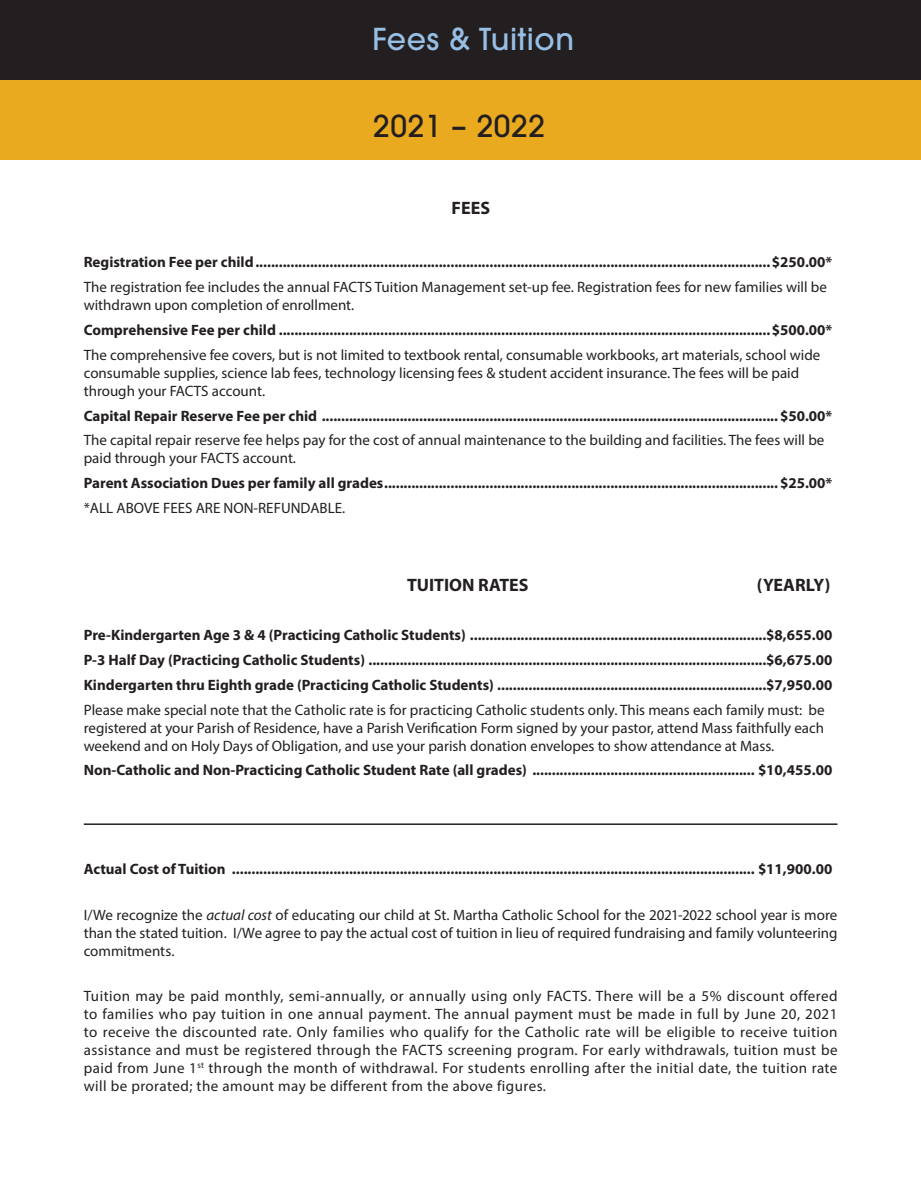
<style>
.page{position:relative;width:921px;height:1189px;background:#fff}
.page>*{position:absolute;margin:0;border:0;box-sizing:border-box;transform-origin:0 0}
.t1{font:500 30px "ITC Avant Garde Pro";letter-spacing:.02em;color:#97bfe5}
.t2{font:500 30px "ITC Avant Garde Pro";letter-spacing:.02em;color:#231f20}
.t3{font:700 18px "Myriad Pro";color:#231f20}
.t4{font:15px/18px "Myriad Pro";color:#231f20}
.t5{font:700 15px/24.8px "Myriad Pro";color:#231f20;text-align:justify}
.s1{font-style:italic}
</style>
<div class="page">
<div style="left:0;top:0;width:921px;height:81px;background:#231f20"></div>
<div style="left:0;top:81px;width:921px;height:79px;background:#eaaa20"></div>
<hr style="left:84px;top:823px;width:753px;height:1px;background:#231f20">
<h1 class="t1" style="left:372px;top:20px;width:203px">Fees &amp; Tuition</h1>
<h1 class="t2" style="left:373px;top:107px;width:173px">2021 – 2022</h1>
<p class="t3" style="left:452px;top:196px;width:40px">FEES</p>
<p class="t5" style="left:84px;top:249px;width:750px">Registration Fee per child....................................................................................................................................$250.00*</p>
<p class="t4" style="left:84px;top:278px;width:744px">The registration fee includes the annual FACTS Tuition Management set-up fee. Registration fees for new families will be withdrawn upon completion of enrollment.</p>
<p class="t5" style="left:84px;top:317px;width:750px">Comprehensive Fee per child ..............................................................................................................................$500.00*</p>
<p class="t4" style="left:84px;top:345px;width:738px">The comprehensive fee covers, but is not limited to textbook rental, consumable workbooks, art materials, school wide consumable supplies, science lab fees, technology licensing fees &amp; student accident insurance. The fees will be paid through your FACTS account.</p>
<p class="t5" style="left:84px;top:402px;width:750px">Capital Repair Reserve Fee per chid .....................................................................................................................$50.00*</p>
<p class="t4" style="left:84px;top:431px;width:742px">The capital repair reserve fee helps pay for the cost of annual maintenance to the building and facilities. The fees will be paid through your FACTS account.</p>
<p class="t5" style="left:84px;top:470px;width:750px">Parent Association Dues per family all grades.....................................................................................................$25.00*</p>
<p class="t4" style="left:84px;top:498px;width:263px">*ALL ABOVE FEES ARE NON-REFUNDABLE.</p>
<p class="t3" style="left:407px;top:573px;width:123px">TUITION RATES</p>
<p class="t3" style="left:757px;top:573px;width:75px">(YEARLY)</p>
<p class="t5" style="left:84px;top:622px;width:750px">Pre-Kindergarten Age 3 &amp; 4 (Practicing Catholic Students) ............................................................................$8,655.00<br>P-3 Half Day (Practicing Catholic Students) ......................................................................................................$6,675.00<br>Kindergarten thru Eighth grade (Practicing Catholic Students) .....................................................................$7,950.00</p>
<p class="t4" style="left:84px;top:700px;width:742px;text-align:justify">Please make special note that the Catholic rate is for practicing Catholic students only. This means each family must: be registered at your Parish of Residence, have a Parish Verification Form signed by your pastor, attend Mass faithfully each weekend and on Holy Days of Obligation, and use your parish donation envelopes to show attendance at Mass.</p>
<p class="t5" style="left:84px;top:757px;width:750px">Non-Catholic and Non-Practicing Catholic Student Rate (all grades) ......................................................... $10,455.00</p>
<p class="t5" style="left:84px;top:856px;width:750px">Actual Cost of Tuition ...................................................................................................................................... $11,900.00</p>
<p class="t4" style="left:84px;top:905px;width:755px;text-align:justify">I/We recognize the <span class="s1">actual cost</span> of educating our child at St. Martha Catholic School for the 2021-2022 school year is more than the stated tuition. I/We agree to pay the actual cost of tuition in lieu of required fundraising and family volunteering commitments.</p>
<p class="t4" style="left:84px;top:986px;width:755px;text-align:justify">Tuition may be paid monthly, semi-annually, or annually using only FACTS. There will be a 5% discount offered to families who pay tuition in one annual payment. The annual payment must be made in full by June 20, 2021 to receive the discounted rate. Only families who qualify for the Catholic rate will be eligible to receive tuition assistance and must be registered through the FACTS screening program. For early withdrawals, tuition must be paid from June 1<sup>st</sup> through the month of withdrawal. For students enrolling after the initial date, the tuition rate will be prorated; the amount may be different from the above figures.</p>
</div>
